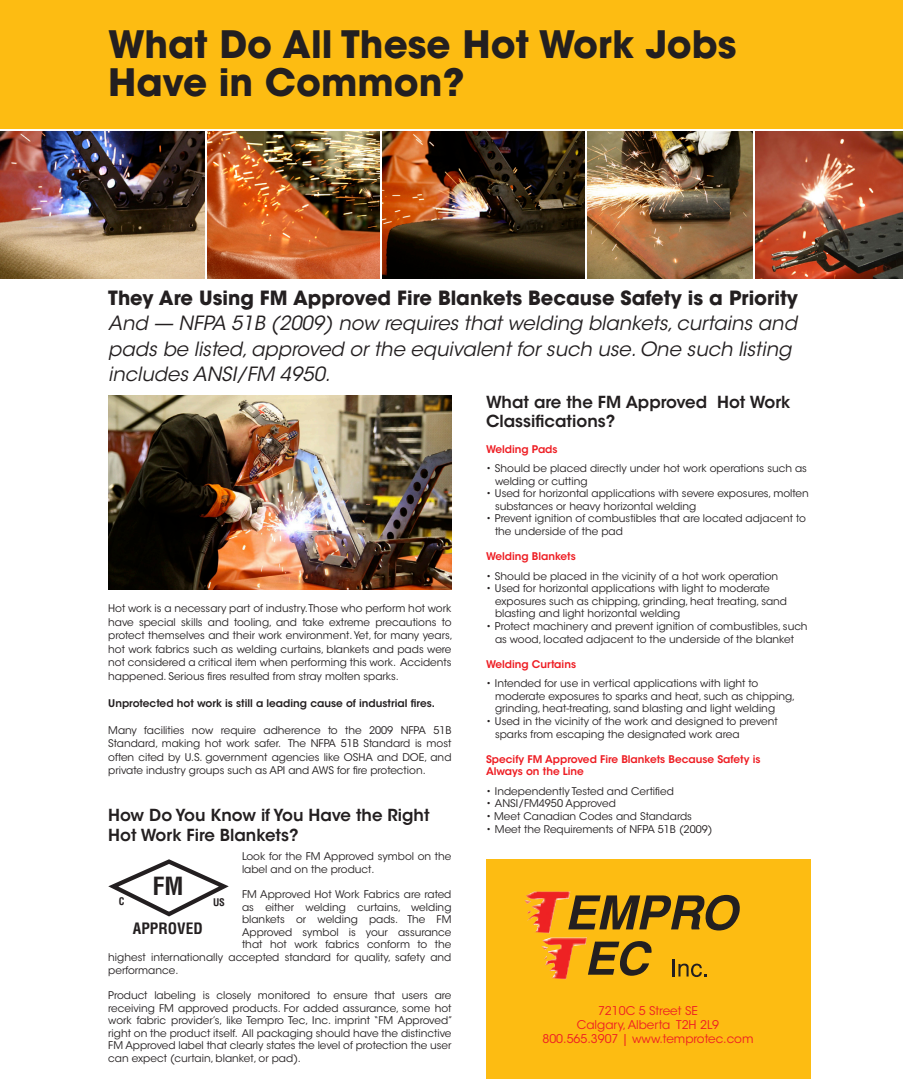
<style>
.page{position:relative;width:903px;height:1079px;background:#fff}
.page>*{position:absolute;margin:0;border:0;box-sizing:border-box;transform-origin:0 0}
.t1{font:700 37.5px/37.5px "ITC Avant Garde Std";color:#231f20}
.t2{font:700 condensed 24.45px "Helvetica LT Std";color:#231f20}
.t3{font:italic 19.5px/25.5px "ITC Avant Garde Std";color:#231f20}
.t4{font:600 16.5px/19.8px "ITC Avant Garde Std";color:#231f20}
.t5{font:700 condensed 15.3px "Helvetica LT Std";color:#231f20}
.t6{font:12px "ITC Avant Garde Std";color:#ee1d23}
.t7{font:10.5px/12.6px "ITC Avant Garde Std";color:#231f20}
.t8{font:600 10.5px/12.6px "ITC Avant Garde Std";color:#ee1d23}
.t9{font:600 10.5px "ITC Avant Garde Std";color:#231f20}
.t10{font:700 condensed 10.2px "Helvetica LT Std";color:#231f20}
.s1{font-weight:700;font-style:normal}
</style>
<div class="page">
<div style="left:0;top:0;width:903px;height:129px;background:#fdbc12"></div>
<img style="left:0;top:132px;width:204px;height:146px">
<img style="left:755px;top:132px;width:148px;height:146px">
<img style="left:588px;top:132px;width:164px;height:146px">
<img style="left:383px;top:132px;width:202px;height:146px">
<img style="left:207px;top:132px;width:173px;height:146px">
<div style="left:486px;top:859px;width:324px;height:219px;background:#fdbc12"></div>
<svg style="left:587px;top:894px;width:153px;height:36px"></svg>
<svg style="left:588px;top:941px;width:64px;height:35px"></svg>
<hr style="left:672px;top:959px;width:3px;height:17px;background:#231f20">
<svg style="left:678px;top:963px;width:29px;height:14px"></svg>
<img style="left:524px;top:891px;width:63px;height:88px">
<div style="left:111px;top:859px;width:115px;height:57px;border:4px solid #231f20;border-radius:50%"></div>
<img style="left:108px;top:395px;width:343px;height:195px">
<p class="t1" style="left:108px;top:25px;width:630px">What Do All These Hot Work Jobs<br>Have in Common?</p>
<p class="t3" style="left:108px;top:285px;width:691px"><span class="s1">They Are Using FM Approved Fire Blankets Because Safety is a Priority </span>And — NFPA 51B (2009) now requires that welding blankets, curtains and pads be listed, approved or the equivalent for such use. One such listing includes ANSI/FM 4950.</p>
<p class="t7" style="left:108px;top:601px;width:346px;line-height:13.5px;text-align:justify">Hot work is a necessary part of industry.Those who perform hot work have special skills and tooling, and take extreme precautions to protect themselves and their work environment. Yet, for many years, hot work fabrics such as welding curtains, blankets and pads were not considered a critical item when performing this work. Accidents happened. Serious fires resulted from stray molten sparks.</p>
<p class="t9" style="left:108px;top:696px;width:328px">Unprotected hot work is still a leading cause of industrial fires.</p>
<p class="t7" style="left:108px;top:723px;width:345px;line-height:13.5px;text-align:justify">Many facilities now require adherence to the 2009 NFPA 51B Standard, making hot work safer. The NFPA 51B Standard is most often cited by U.S. government agencies like OSHA and DOE, and private industry groups such as API and AWS for fire protection.</p>
<p class="t4" style="left:108px;top:805px;width:323px">How Do You Know if You Have the Right<br>Hot Work Fire Blankets?</p>
<p class="t7" style="left:242px;top:850px;width:211px">Look for the FM Approved symbol on the label and on the product.</p>
<p class="t7" style="left:242px;top:888px;width:211px">FM Approved Hot Work Fabrics are rated</p>
<p class="t7" style="left:242px;top:900px;width:211px">as either welding curtains, welding</p>
<p class="t7" style="left:242px;top:913px;width:211px">blankets or welding pads. The FM</p>
<p class="t7" style="left:242px;top:925px;width:211px">Approved symbol is your assurance</p>
<p class="t7" style="left:242px;top:938px;width:211px">that hot work fabrics conform to the</p>
<p class="t7" style="left:108px;top:951px;width:345px">highest internationally accepted standard for quality, safety and</p>
<p class="t7" style="left:108px;top:963px;width:72px">performance.</p>
<p class="t7" style="left:108px;top:988px;width:346px">Product labeling is closely monitored to ensure that users are receiving FM approved products. For added assurance, some hot work fabric provider’s, like Tempro Tec, Inc. imprint “FM Approved” right on the product itself. All packaging should have the distinctive FM Approved label that clearly states the level of protection the user can expect (curtain, blanket, or pad).</p>
<p class="t2" style="left:152px;top:870px;width:33px">FM</p>
<p class="t5" style="left:133px;top:918px;width:71px">APPROVED</p>
<p class="t10" style="left:119px;top:895px;width:7px">C</p>
<p class="t10" style="left:213px;top:896px;width:13px">US</p>
<p class="t4" style="left:486px;top:392px;width:306px">What are the FM Approved Hot Work<br>Classifications?</p>
<p class="t8" style="left:486px;top:442px;width:73px">Welding Pads</p>
<p class="t7" style="left:495px;top:462px;width:313px;text-indent:-9px">• Should be placed directly under hot work operations such as welding or cutting</p>
<p class="t7" style="left:495px;top:487px;width:315px;text-indent:-9px">• Used for horizontal applications with severe exposures, molten substances or heavy horizontal welding</p>
<p class="t7" style="left:495px;top:512px;width:312px;text-indent:-9px">• Prevent ignition of combustibles that are located adjacent to the underside of the pad</p>
<p class="t8" style="left:486px;top:550px;width:91px">Welding Blankets</p>
<p class="t7" style="left:486px;top:569px;width:294px">• Should be placed in the vicinity of a hot work operation</p>
<p class="t7" style="left:495px;top:582px;width:294px;text-indent:-9px">• Used for horizontal applications with light to moderate exposures such as chipping, grinding, heat treating, sand blasting and light horizontal welding</p>
<p class="t7" style="left:486px;top:620px;width:323px;text-align:center">• Protect machinery and prevent ignition of combustibles, such as wood, located adjacent to the underside of the blanket  </p>
<p class="t8" style="left:486px;top:657px;width:92px">Welding Curtains</p>
<p class="t7" style="left:495px;top:677px;width:302px;text-indent:-9px">• Intended for use in vertical applications with light to moderate exposures to sparks and heat, such as chipping, grinding, heat-treating, sand blasting and light welding</p>
<p class="t7" style="left:495px;top:715px;width:284px;text-indent:-9px">• Used in the vicinity of the work and designed to prevent sparks from escaping the designated work area</p>
<p class="t8" style="left:486px;top:752px;width:276px">Specify FM Approved Fire Blankets Because Safety is<br>Always on the Line</p>
<p class="t7" style="left:486px;top:785px;width:189px">• Independently Tested and Certified</p>
<p class="t7" style="left:486px;top:797px;width:131px">• ANSI/FM4950 Approved</p>
<p class="t7" style="left:486px;top:810px;width:207px">• Meet Canadian Codes and Standards</p>
<p class="t7" style="left:486px;top:822px;width:228px">• Meet the Requirements of NFPA 51B (2009)</p>
<p class="t6" style="left:598px;top:1003px;width:101px">7210C 5 Street SE</p>
<p class="t6" style="left:577px;top:1017px;width:144px">Calgary,Alberta T2H 2L9</p>
<p class="t6" style="left:542px;top:1031px;width:213px">800.565.3907 | www.temprotec.com</p>
</div>
